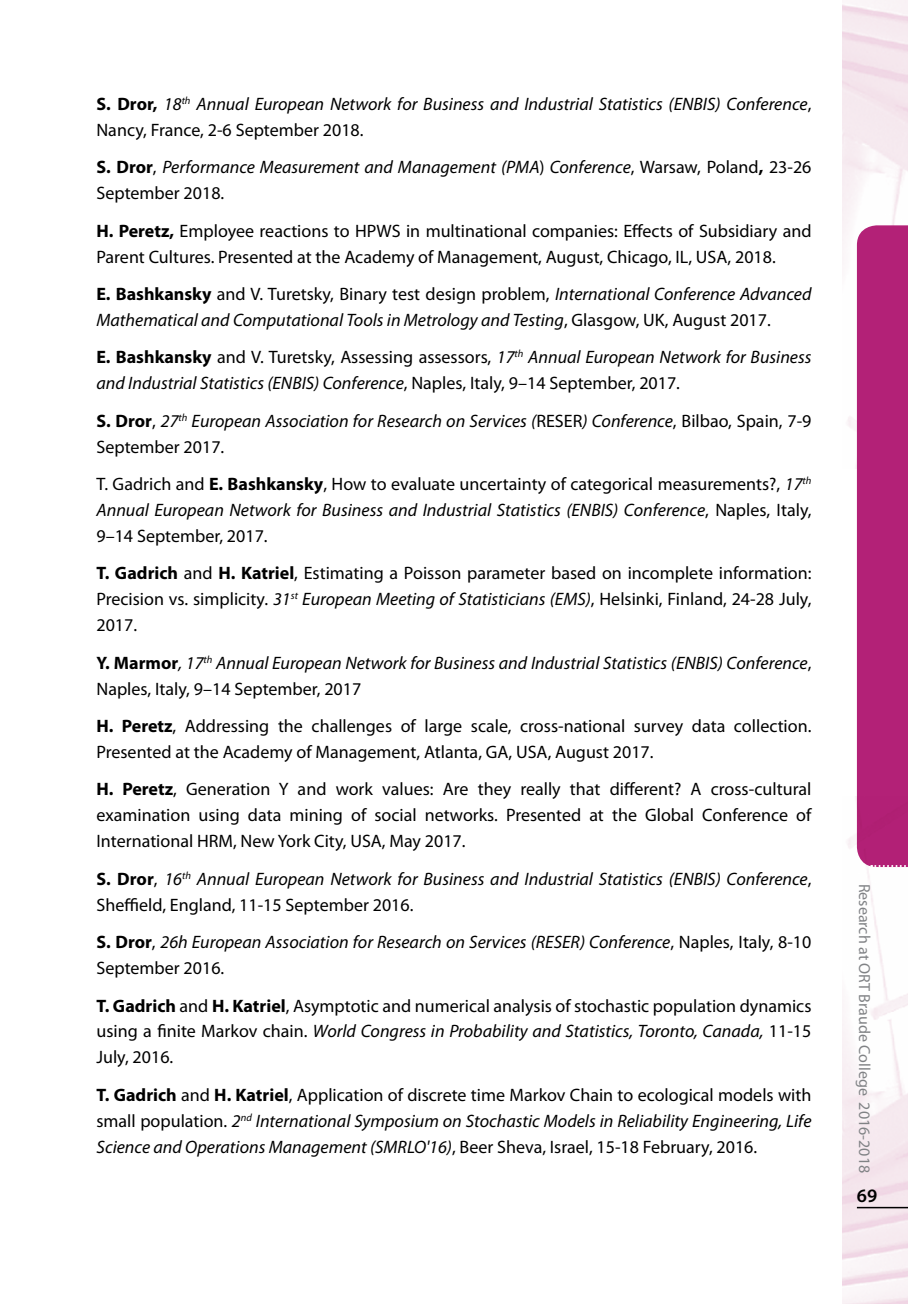
<style>
.page{position:relative;width:908px;height:1304px;background:#fff}
.page>*{position:absolute;margin:0;border:0;box-sizing:border-box;transform-origin:0 0}
.t1{font:600 19px "Myriad Pro";color:#000}
.t2{font:18px/26px "Myriad Pro";color:#000;text-align:justify}
.t3{font:italic 18px/26px "Myriad Pro";color:#000}
.t4{font:16px "Myriad Pro";color:#808285}
.s1{font-weight:700;font-style:normal}
.s2{font-style:normal}
.s3{font-weight:700}
.s4{font-style:italic}
</style>
<div class="page">
<img style="left:842px;top:837px;width:65px;height:467px">
<svg style="left:856px;top:225px;width:52px;height:642px;background:#b83181"></svg>
<p class="t3" style="left:96px;top:91px;width:716px"><span class="s1">S. Dror,</span> 18<sup>th</sup> Annual European Network for Business and Industrial Statistics (ENBIS) Conference<span class="s2">,<br>Nancy, France, 2-6 September 2018.</span></p>
<p class="t3" style="left:96px;top:154px;width:716px"><span class="s1">S. Dror</span><span class="s2">,</span> Performance Measurement and Management (PMA<span class="s2">)</span> Conference<span class="s2">, Warsaw, Poland</span><span class="s1">,</span> <span class="s2">23-26<br>September 2018.</span></p>
<p class="t2" style="left:96px;top:217px;width:716px"><span class="s3">H. Peretz,</span> Employee reactions to HPWS in multinational companies: Effects of Subsidiary and<br>Parent Cultures. Presented at the Academy of Management, August, Chicago, IL, USA, 2018.</p>
<p class="t3" style="left:96px;top:281px;width:716px"><span class="s1">E. Bashkansky</span> <span class="s2">and V. Turetsky, Binary test design problem,</span> International Conference Advanced<br>Mathematical and Computational Tools in Metrology and Testing<span class="s2">, Glasgow, UK, August 2017.</span></p>
<p class="t3" style="left:96px;top:344px;width:716px"><span class="s1">E. Bashkansky</span> <span class="s2">and V. Turetsky, Assessing assessors,</span> 17<sup>th</sup> Annual European Network for Business and Industrial Statistics (ENBIS) Conference<span class="s2">, Naples, Italy, 9–14 September, 2017.</span></p>
<p class="t3" style="left:96px;top:407px;width:716px"><span class="s1">S. Dror</span><span class="s2">,</span> 27<sup>th</sup> European Association for Research on Services (<span class="s2">RESER</span>) Conference<span class="s2">, Bilbao, Spain, 7-9<br>September 2017.</span></p>
<p class="t2" style="left:96px;top:471px;width:716px">T. Gadrich and <span class="s3">E. Bashkansky</span>, How to evaluate uncertainty of categorical measurements?, <span class="s4">17</span><sup>th </sup><span class="s4">Annual European Network for Business and Industrial Statistics (ENBIS) Conference</span>, Naples, Italy, 9–14 September, 2017.</p>
<p class="t2" style="left:96px;top:560px;width:716px"><span class="s3">T. Gadrich</span> and <span class="s3">H. Katriel</span>, Estimating a Poisson parameter based on incomplete information:<br>Precision vs. simplicity. <span class="s4">31</span><sup>st</sup> <span class="s4">European Meeting of Statisticians (EMS)</span>, Helsinki, Finland, 24-28 July, 2017.</p>
<p class="t3" style="left:96px;top:649px;width:716px"><span class="s1">Y. Marmor</span>, 17<sup>th</sup> Annual European Network for Business and Industrial Statistics (ENBIS) Conference<span class="s2">,<br>Naples, Italy, 9–14 September, 2017</span></p>
<p class="t2" style="left:96px;top:713px;width:716px"><span class="s3">H. Peretz</span>, Addressing the challenges of large scale, cross-national survey data collection.<br>Presented at the Academy of Management, Atlanta, GA, USA, August 2017.</p>
<p class="t2" style="left:96px;top:776px;width:716px"><span class="s3">H. Peretz</span>, Generation Y and work values: Are they really that different? A cross-cultural examination using data mining of social networks. Presented at the Global Conference of International HRM, New York City, USA, May 2017.</p>
<p class="t3" style="left:96px;top:865px;width:716px"><span class="s1">S. Dror</span><span class="s2">,</span> 16<sup>th</sup> Annual European Network for Business and Industrial Statistics (ENBIS) Conference<span class="s2">,<br>Sheffield, England, 11-15 September 2016.</span></p>
<p class="t3" style="left:96px;top:929px;width:716px"><span class="s1">S. Dror</span><span class="s2">,</span> 26h European Association for Research on Services (RESER) Conference<span class="s2">, Naples, Italy, 8-10<br>September 2016.</span></p>
<p class="t2" style="left:96px;top:992px;width:716px"><span class="s3">T. Gadrich</span> and <span class="s3">H. Katriel</span>, Asymptotic and numerical analysis of stochastic population dynamics using a finite Markov chain. <span class="s4">World Congress in Probability and Statistics, Toronto, Canada,</span> 11-15<br>July, 2016.</p>
<p class="t2" style="left:96px;top:1081px;width:716px"><span class="s3">T. Gadrich</span> and <span class="s3">H. Katriel</span>, Application of discrete time Markov Chain to ecological models with small population. <span class="s4">2</span><sup>nd</sup> <span class="s4">International Symposium on Stochastic Models in Reliability Engineering, Life Science and Operations Management (SMRLO'16)</span>, Beer Sheva, Israel, 15-18 February, 2016.</p>
<p class="t4" style="left:874px;top:884px;width:291px;rotate:90deg">Research at ORT Braude College 2016-2018</p>
<p class="t1" style="left:856px;top:1183px;width:22px">69</p>
</div>
